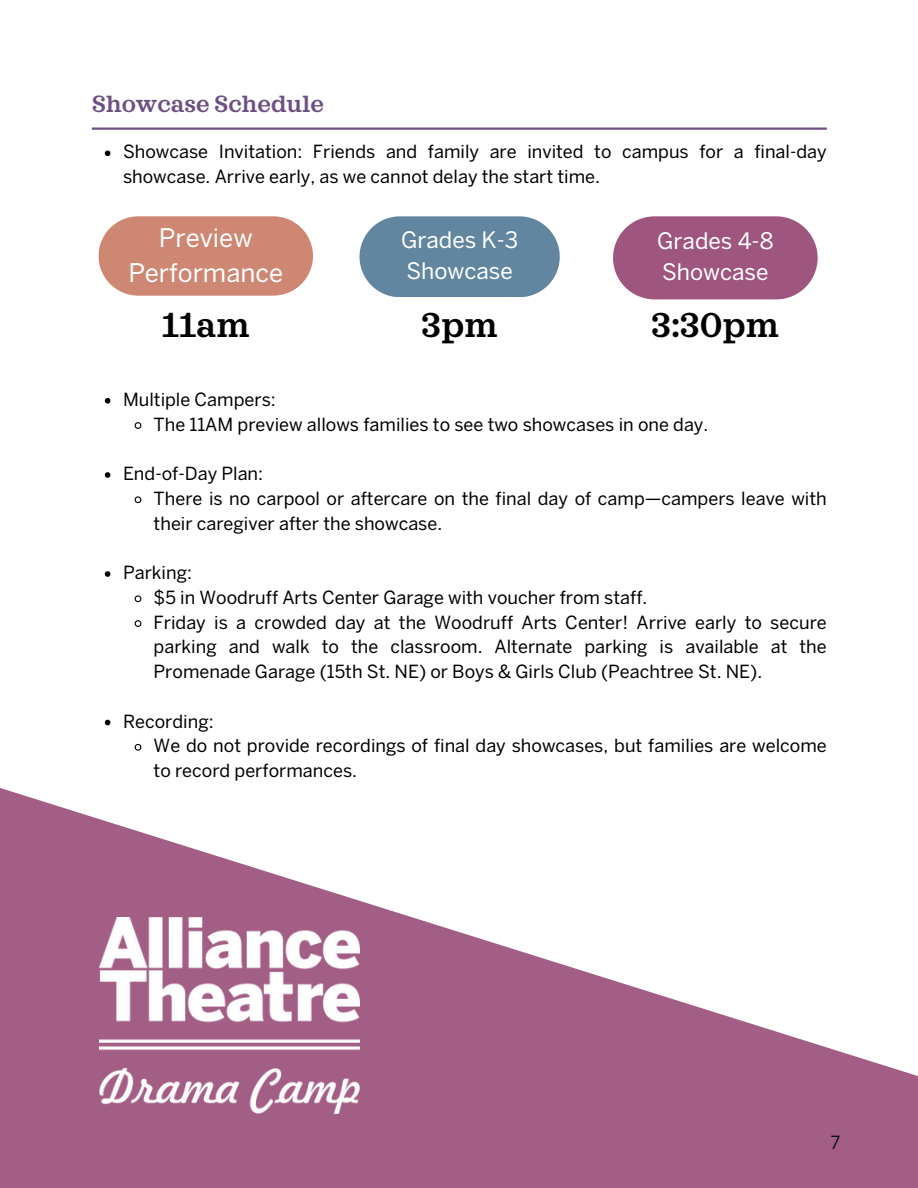
<style>
.page{position:relative;width:918px;height:1188px;background:#fff}
.page>*{position:absolute;margin:0;border:0;box-sizing:border-box;transform-origin:0 0}
.t1{font:600 35.25px "Sagona";color:#000}
.t2{font:25.5px/34.8px "Benton Sans";color:#fff;text-align:center}
.t3{font:600 24px "Sagona";color:#6e4f83}
.t4{font:22.5px/31.5px "Benton Sans";color:#fff}
.t5{font:18px/24.8px "Benton Sans";color:#000}
.t6{font:18px "Benton Sans";color:#000}
</style>
<div class="page">
<svg style="left:105px;top:150px;width:5px;height:6px"></svg>
<svg style="left:105px;top:398px;width:5px;height:6px"></svg>
<svg style="left:134px;top:422px;width:8px;height:7px"></svg>
<svg style="left:105px;top:472px;width:5px;height:6px"></svg>
<svg style="left:134px;top:496px;width:8px;height:8px"></svg>
<svg style="left:105px;top:571px;width:5px;height:6px"></svg>
<svg style="left:134px;top:595px;width:8px;height:8px"></svg>
<svg style="left:134px;top:620px;width:8px;height:7px"></svg>
<svg style="left:105px;top:720px;width:5px;height:5px"></svg>
<svg style="left:134px;top:743px;width:8px;height:8px"></svg>
<hr style="left:92px;top:127px;width:735px;height:3px;background:#6e4f83">
<svg style="left:99px;top:216px;width:214px;height:80px;background:#d1917e"></svg>
<svg style="left:360px;top:216px;width:200px;height:81px;background:#6f90a7"></svg>
<svg style="left:613px;top:216px;width:205px;height:83px;background:#a66489"></svg>
<svg style="left:0;top:788px;width:918px;height:400px;fill:#a35e85"></svg>
<img style="left:99px;top:917px;width:260px;height:196px">
<h2 class="t3" style="left:92px;top:94px;width:234px">Showcase Schedule</h2>
<p class="t5" style="left:123px;top:140px;width:705px">Showcase Invitation: Friends and family are invited to campus for a final-day showcase. Arrive early, as we cannot delay the start time.</p>
<h2 class="t2" style="left:128px;top:221px;width:156px">Preview<br>Performance</h2>
<p class="t4" style="left:401px;top:224px;width:119px">Grades K-3<br>Showcase</p>
<p class="t4" style="left:657px;top:225px;width:118px">Grades 4-8<br>Showcase</p>
<p class="t1" style="left:162px;top:310px;width:90px">11am</p>
<h3 class="t1" style="left:422px;top:310px;width:78px">3pm</h3>
<h1 class="t1" style="left:652px;top:310px;width:129px">3:30pm</h1>
<p class="t5" style="left:123px;top:387px;width:154px">Multiple Campers:</p>
<p class="t5" style="left:154px;top:412px;width:556px">The 11AM preview allows families to see two showcases in one day.</p>
<p class="t5" style="left:123px;top:462px;width:142px">End-of-Day Plan:</p>
<p class="t5" style="left:154px;top:486px;width:675px">There is no carpool or aftercare on the final day of camp—campers leave with their caregiver after the showcase.</p>
<p class="t5" style="left:123px;top:561px;width:70px">Parking:</p>
<p class="t5" style="left:154px;top:585px;width:495px">$5 in Woodruff Arts Center Garage with voucher from staff.</p>
<p class="t5" style="left:154px;top:610px;width:675px;text-align:justify">Friday is a crowded day at the Woodruff Arts Center! Arrive early to secure parking and walk to the classroom. Alternate parking is available at the Promenade Garage (15th St. NE) or Boys &amp; Girls Club (Peachtree St. NE).</p>
<p class="t5" style="left:123px;top:709px;width:92px">Recording:</p>
<p class="t5" style="left:154px;top:734px;width:675px">We do not provide recordings of final day showcases, but families are welcome to record performances.</p>
<h4 class="t6" style="left:830px;top:1132px;width:11px">7</h4>
</div>
